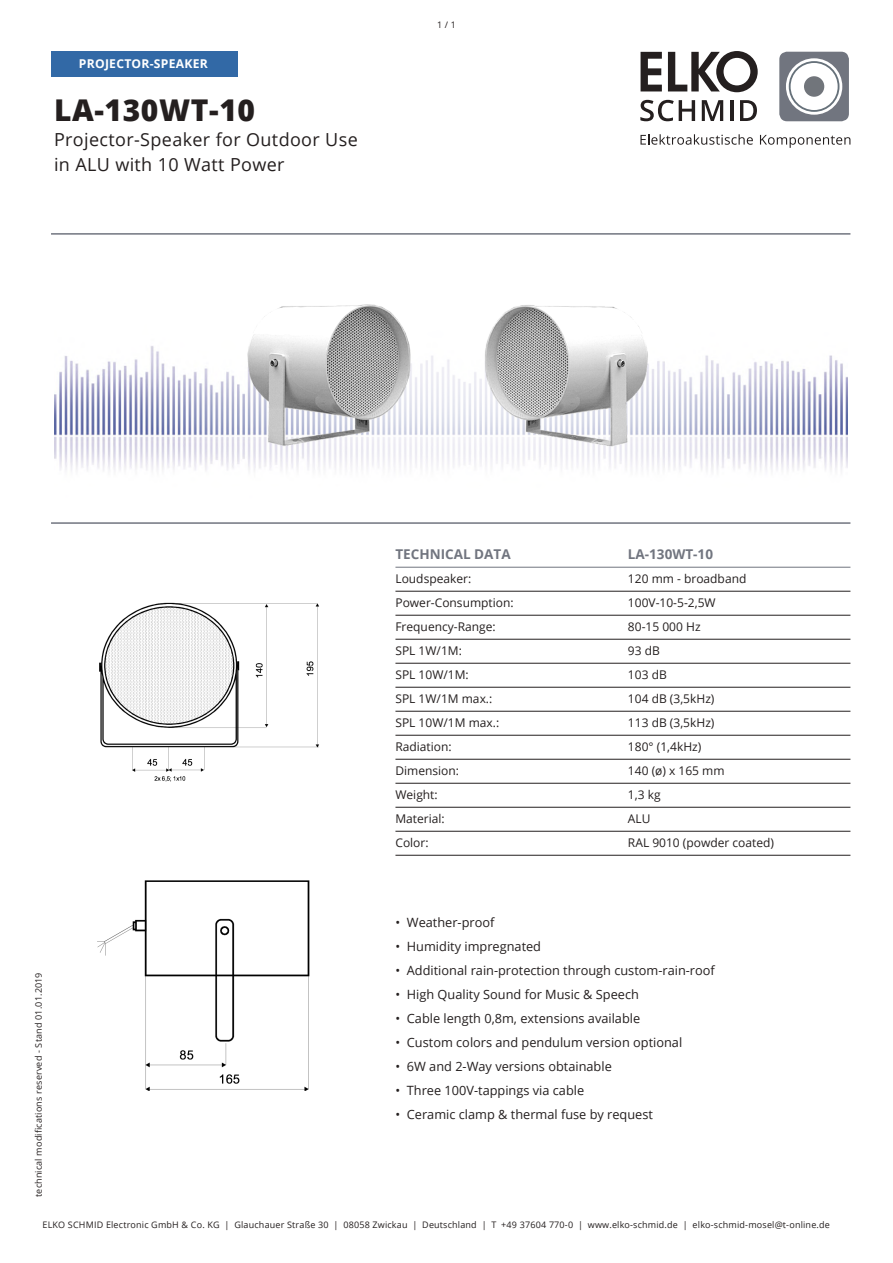
<style>
.page{position:relative;width:893px;height:1263px;background:#fff}
.page>*{position:absolute;margin:0;border:0;box-sizing:border-box;transform-origin:0 0}
.t1{font:800 30px "Open Sans";letter-spacing:.02em;color:#241f1f}
.t2{font:18px/24.6px "Open Sans";letter-spacing:.02em;color:#241f1f}
.t3{font:700 13.5px "Open Sans";color:#71757f}
.t4{font:12.75px "Open Sans";color:#241f1f}
.t5{font:700 12.15px "Open Sans";letter-spacing:.02em;color:#fff}
.t6{font:12px "Open Sans";color:#241f1f}
.t7{font:9px "Open Sans";letter-spacing:.02em;color:#241f1f}
</style>
<div class="page">
<svg style="left:641px;top:51px;width:117px;height:41px"></svg>
<svg style="left:779px;top:52px;width:70px;height:69px"></svg>
<div style="left:804px;top:76px;width:20px;height:21px;background:#71757b;border-radius:50%"></div>
<svg style="left:640px;top:134px;width:113px;height:11px"></svg>
<svg style="left:760px;top:135px;width:90px;height:13px"></svg>
<svg style="left:640px;top:100px;width:55px;height:21px"></svg>
<svg style="left:702px;top:100px;width:21px;height:21px"></svg>
<hr style="left:730px;top:100px;width:3px;height:21px;background:#241f1f">
<svg style="left:740px;top:100px;width:17px;height:21px"></svg>
<hr style="left:395px;top:567px;width:455px;height:1px;background:#71757f">
<hr style="left:395px;top:591px;width:455px;height:1px;background:#241f1f">
<hr style="left:395px;top:615px;width:455px;height:1px;background:#241f1f">
<hr style="left:395px;top:639px;width:455px;height:1px;background:#241f1f">
<hr style="left:395px;top:663px;width:455px;height:1px;background:#241f1f">
<hr style="left:395px;top:687px;width:455px;height:1px;background:#241f1f">
<hr style="left:395px;top:711px;width:455px;height:1px;background:#241f1f">
<hr style="left:395px;top:735px;width:455px;height:1px;background:#241f1f">
<hr style="left:395px;top:759px;width:455px;height:1px;background:#241f1f">
<hr style="left:395px;top:783px;width:455px;height:1px;background:#241f1f">
<hr style="left:395px;top:807px;width:455px;height:1px;background:#241f1f">
<hr style="left:395px;top:831px;width:455px;height:1px;background:#241f1f">
<hr style="left:395px;top:855px;width:455px;height:1px;background:#241f1f">
<img style="left:54px;top:346px;width:794px;height:125px">
<hr style="left:51px;top:233px;width:799px;height:2px;background:#71757f">
<hr style="left:51px;top:522px;width:799px;height:2px;background:#71757f">
<svg style="left:135px;top:306px;width:704px;height:188px"></svg>
<img style="left:99px;top:602px;width:220px;height:180px">
<img style="left:97px;top:880px;width:213px;height:211px">
<img style="left:184px;top:233px;width:525px;height:261px">
<div style="left:51px;top:51px;width:186px;height:26px;background:#3269a6"></div>
<p class="t5" style="left:79px;top:55px;width:130px">PROJECTOR-SPEAKER</p>
<h1 class="t1" style="left:54px;top:88px;width:203px">LA-130WT-10</h1>
<h2 class="t2" style="left:54px;top:127px;width:305px">Projector-Speaker for Outdoor Use in ALU with 10 Watt Power</h2>
<p class="t7" style="left:437px;top:19px;width:20px">1 / 1</p>
<p class="t7" style="left:33px;top:1197px;width:226px;rotate:-90deg">technical modifications reserved - Stand 01.01.2019</p>
<p class="t3" style="left:395px;top:545px;width:117px">TECHNICAL DATA</p>
<p class="t3" style="left:628px;top:545px;width:87px">LA-130WT-10</p>
<p class="t6" style="left:395px;top:571px;width:77px">Loudspeaker:</p>
<p class="t6" style="left:628px;top:571px;width:120px">120 mm - broadband</p>
<p class="t6" style="left:395px;top:595px;width:120px">Power-Consumption:</p>
<p class="t6" style="left:628px;top:595px;width:89px">100V-10-5-2,5W</p>
<p class="t6" style="left:395px;top:619px;width:102px">Frequency-Range:</p>
<p class="t6" style="left:628px;top:619px;width:74px">80-15 000 Hz</p>
<p class="t6" style="left:395px;top:643px;width:68px">SPL 1W/1M:</p>
<p class="t6" style="left:628px;top:643px;width:33px">93 dB</p>
<p class="t6" style="left:395px;top:667px;width:75px">SPL 10W/1M:</p>
<p class="t6" style="left:628px;top:667px;width:40px">103 dB</p>
<p class="t6" style="left:395px;top:691px;width:98px">SPL 1W/1M max.:</p>
<p class="t6" style="left:628px;top:691px;width:88px">104 dB (3,5kHz)</p>
<p class="t6" style="left:395px;top:715px;width:105px">SPL 10W/1M max.:</p>
<p class="t6" style="left:628px;top:715px;width:88px">113 dB (3,5kHz)</p>
<p class="t6" style="left:395px;top:739px;width:58px">Radiation:</p>
<p class="t6" style="left:628px;top:739px;width:75px">180° (1,4kHz)</p>
<p class="t6" style="left:395px;top:763px;width:65px">Dimension:</p>
<p class="t6" style="left:628px;top:763px;width:98px">140 (ø) x 165 mm</p>
<p class="t6" style="left:395px;top:787px;width:44px">Weight:</p>
<p class="t6" style="left:628px;top:787px;width:34px">1,3 kg</p>
<p class="t6" style="left:395px;top:811px;width:51px">Material:</p>
<p class="t6" style="left:628px;top:811px;width:24px">ALU</p>
<p class="t6" style="left:395px;top:835px;width:35px">Color:</p>
<p class="t6" style="left:628px;top:835px;width:148px">RAL 9010 (powder coated)</p>
<p class="t4" style="left:395px;top:913px;width:101px">• Weather-proof</p>
<p class="t4" style="left:395px;top:937px;width:147px">• Humidity impregnated</p>
<p class="t4" style="left:395px;top:961px;width:321px">• Additional rain-protection through custom-rain-roof</p>
<p class="t4" style="left:395px;top:985px;width:245px">• High Quality Sound for Music &amp; Speech</p>
<p class="t4" style="left:395px;top:1009px;width:246px">• Cable length 0,8m, extensions available</p>
<p class="t4" style="left:395px;top:1033px;width:288px">• Custom colors and pendulum version optional</p>
<p class="t4" style="left:395px;top:1057px;width:218px">• 6W and 2-Way versions obtainable</p>
<p class="t4" style="left:395px;top:1081px;width:190px">• Three 100V-tappings via cable</p>
<p class="t4" style="left:395px;top:1105px;width:259px">• Ceramic clamp &amp; thermal fuse by request</p>
<p class="t7" style="left:42px;top:1219px;width:789px">ELKO SCHMID Electronic GmbH &amp; Co. KG | Glauchauer Straße 30 | 08058 Zwickau | Deutschland | T +49 37604 770-0 | www.elko-schmid.de | elko-schmid-mosel@t-online.de</p>
</div>
